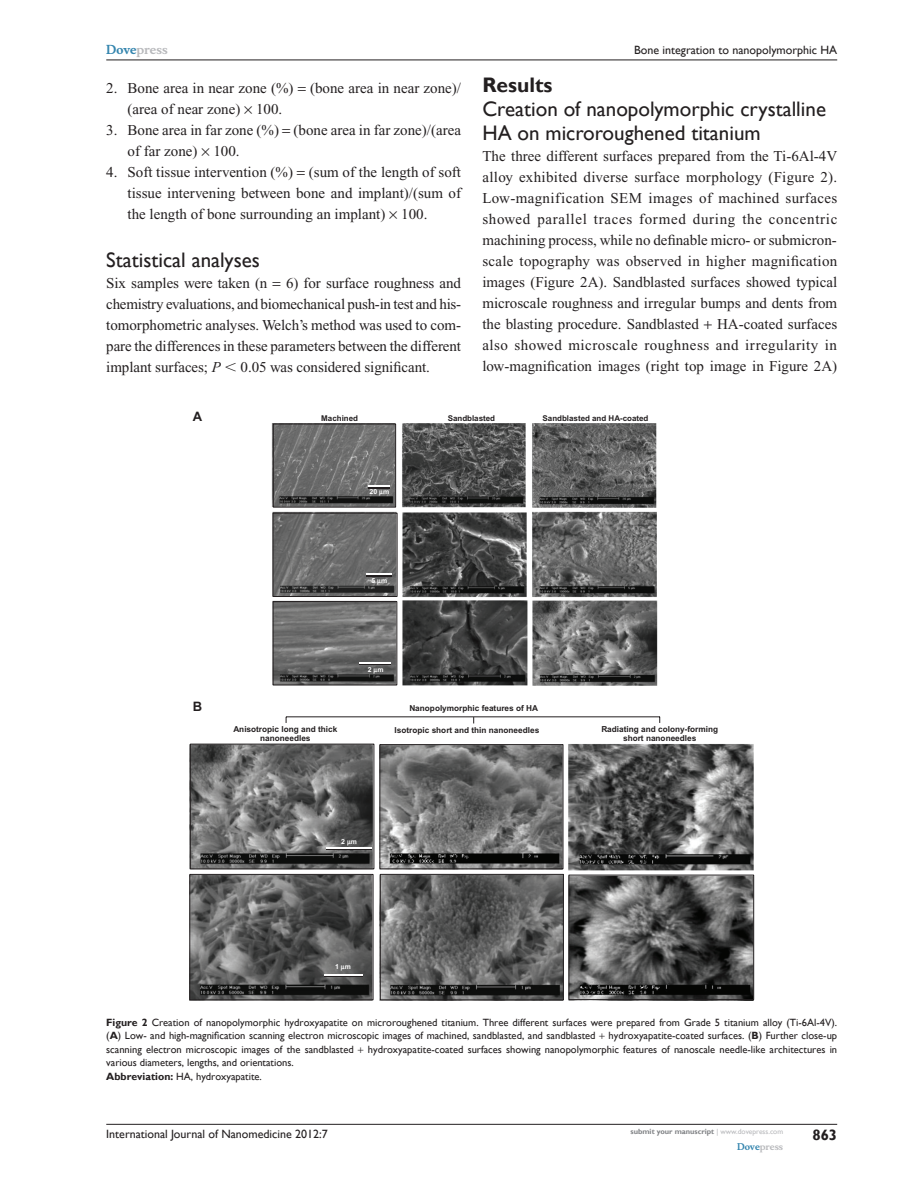
<style>
.page{position:relative;width:918px;height:1188px;background:#fff}
.page>*{position:absolute;margin:0;border:0;box-sizing:border-box;transform-origin:0 0}
.t1{font:21px/24px "Gill Sans";color:#231f20}
.t2{font:700 21px "Gill Sans";color:#231f20}
.t3{font:15px/21px "Times New Roman";color:#231f20;text-align:justify}
.t4{font:700 15px "Gill Sans";color:#231f20}
.t5{font:700 13.05px "Arial";color:#231f20}
.t6{font:12px "Gill Sans";color:#231f20}
.t7{font:700 12px "Musee";color:#b8b9bc}
.t8{font:10.5px/13.5px "Gill Sans";color:#231f20;text-align:justify}
.t9{font:700 9px "Musee";color:#b8b9bc}
.t10{font:700 8.25px/9.9px "Arial";color:#231f20;text-align:center}
.t11{font:700 7.95px "Arial";color:#231f20}
.t12{font:700 7.5px "Gill Sans";color:#808285}
.t13{font:700 6.9px "Arial";color:#fff}
.s1{color:#3485ae}
.s2{font-style:italic}
.s3{font-family:"Mathematical Pi One"}
.s4{font-weight:700}
.s5{font-weight:400;color:#b8b9bc}
</style>
<div class="page">
<img style="left:271px;top:424px;width:390px;height:300px">
<svg style="left:189px;top:743px;width:565px;height:257px;background:#656565"></svg>
<hr style="left:326px;top:848px;width:46px;height:2px;background:#231f20">
<hr style="left:326px;top:847px;width:46px;height:2px;background:#fff">
<hr style="left:324px;top:975px;width:39px;height:2px;background:#231f20">
<hr style="left:324px;top:974px;width:39px;height:2px;background:#fff">
<hr style="left:286px;top:717px;width:374px;height:1px;background:#231f20">
<hr style="left:106px;top:1124px;width:731px;height:1px;background:#231f20">
<hr style="left:106px;top:60px;width:731px;height:1px;background:#231f20">
<svg style="left:272px;top:423px;width:126px;height:263px;background:#6e6e6e"></svg>
<svg style="left:347px;top:840px;width:4px;height:5px"></svg>
<svg style="left:341px;top:966px;width:4px;height:5px"></svg>
<p class="t7" style="left:106px;top:43px;width:63px"><span class="s1">Dove</span>press</p>
<p class="t3" style="left:128px;top:77px;width:335px;text-indent:-21px">2. Bone area in near zone (%) (bone area in near zone)/ (area of near zone) 100.</p>
<p class="t3" style="left:128px;top:119px;width:335px;text-indent:-21px">3. Bone area in far zone (%) (bone area in far zone)/(area of far zone) 100.</p>
<p class="t3" style="left:128px;top:161px;width:335px;text-indent:-21px">4. Soft tissue intervention (%) (sum of the length of soft tissue intervening between bone and implant)/(sum of the length of bone surrounding an implant) 100.</p>
<h1 class="t1" style="left:106px;top:248px;width:155px">Statistical analyses</h1>
<p class="t3" style="left:106px;top:272px;width:356px">Six samples were taken (n 6) for surface roughness and chemistry evaluations, and biomechanical push-in test and his&shy;tomorphometric analyses. Welch’s method was used to com&shy;pare the differences in these parameters between the different implant surfaces; <span class="s2">P</span> <span class="s3">,</span> 0.05 was considered significant.</p>
<p class="t6" style="left:634px;top:43px;width:205px">Bone integration to nanopolymorphic HA</p>
<h1 class="t2" style="left:482px;top:73px;width:72px">Results</h1>
<h1 class="t1" style="left:482px;top:98px;width:345px">Creation of nanopolymorphic crystalline<br>HA on microroughened titanium</h1>
<p class="t3" style="left:482px;top:146px;width:357px">The three different surfaces prepared from the Ti-6Al-4V alloy exhibited diverse surface morphology (Figure 2).<br>Low-magnification SEM images of machined surfaces showed parallel traces formed during the concentric machining process, while no definable micro- or submicron&shy;scale topography was observed in higher magnification images (Figure 2A). Sandblasted surfaces showed typical microscale roughness and irregular bumps and dents from the blasting procedure. Sandblasted HA-coated surfaces also showed microscale roughness and irregularity in low-magnification images (right top image in Figure 2A)</p>
<p class="t5" style="left:193px;top:409px;width:11px">A</p>
<p class="t11" style="left:321px;top:414px;width:38px">Machined</p>
<p class="t11" style="left:448px;top:414px;width:49px">Sandblasted</p>
<p class="t11" style="left:543px;top:414px;width:107px">Sandblasted and HA-coated</p>
<p class="t13" style="left:370px;top:488px;width:21px">20 m</p>
<p class="t13" style="left:372px;top:577px;width:17px">5 m</p>
<p class="t5" style="left:193px;top:699px;width:11px">B</p>
<p class="t13" style="left:368px;top:666px;width:17px">2 m</p>
<p class="t10" style="left:409px;top:703px;width:130px">Nanopolymorphic features of HA</p>
<p class="t10" style="left:233px;top:724px;width:105px">Anisotropic long and thick</p>
<p class="t10" style="left:395px;top:726px;width:146px">Isotropic short and thin nanoneedles</p>
<p class="t10" style="left:260px;top:734px;width:52px">nanoneedles</p>
<p class="t13" style="left:341px;top:837px;width:17px">2 m</p>
<p class="t13" style="left:335px;top:963px;width:17px">1 m</p>
<p class="t10" style="left:601px;top:724px;width:118px">Radiating and colony-forming short nanoneedles</p>
<p class="t8" style="left:106px;top:1016px;width:732px"><span class="s4">Figure 2</span> Creation of nanopolymorphic hydroxyapatite on microroughened titanium. Three different surfaces were prepared from Grade 5 titanium alloy (Ti-6Al-4V). (<span class="s4">A</span>) Low- and high-magnification scanning electron microscopic images of machined, sandblasted, and sandblasted hydroxyapatite-coated surfaces. (<span class="s4">B</span>) Further close-up scanning electron microscopic images of the sandblasted</p>
<p class="t8" style="left:368px;top:1043px;width:471px">hydroxyapatite-coated surfaces showing nanopolymorphic features of nanoscale needle-like architectures in</p>
<p class="t8" style="left:106px;top:1056px;width:189px">various diameters, lengths, and orientations.<br><span class="s4">Abbreviation:</span> HA, hydroxyapatite.</p>
<p class="t6" style="left:106px;top:1127px;width:223px">International Journal of Nanomedicine 2012:7</p>
<p class="t12" style="left:631px;top:1127px;width:154px">submit your manuscript <span class="s5">| www.dovepress.com</span></p>
<p class="t9" style="left:737px;top:1141px;width:48px"><span class="s1">Dove</span>press</p>
<p class="t4" style="left:812px;top:1126px;width:26px">863</p>
</div>
